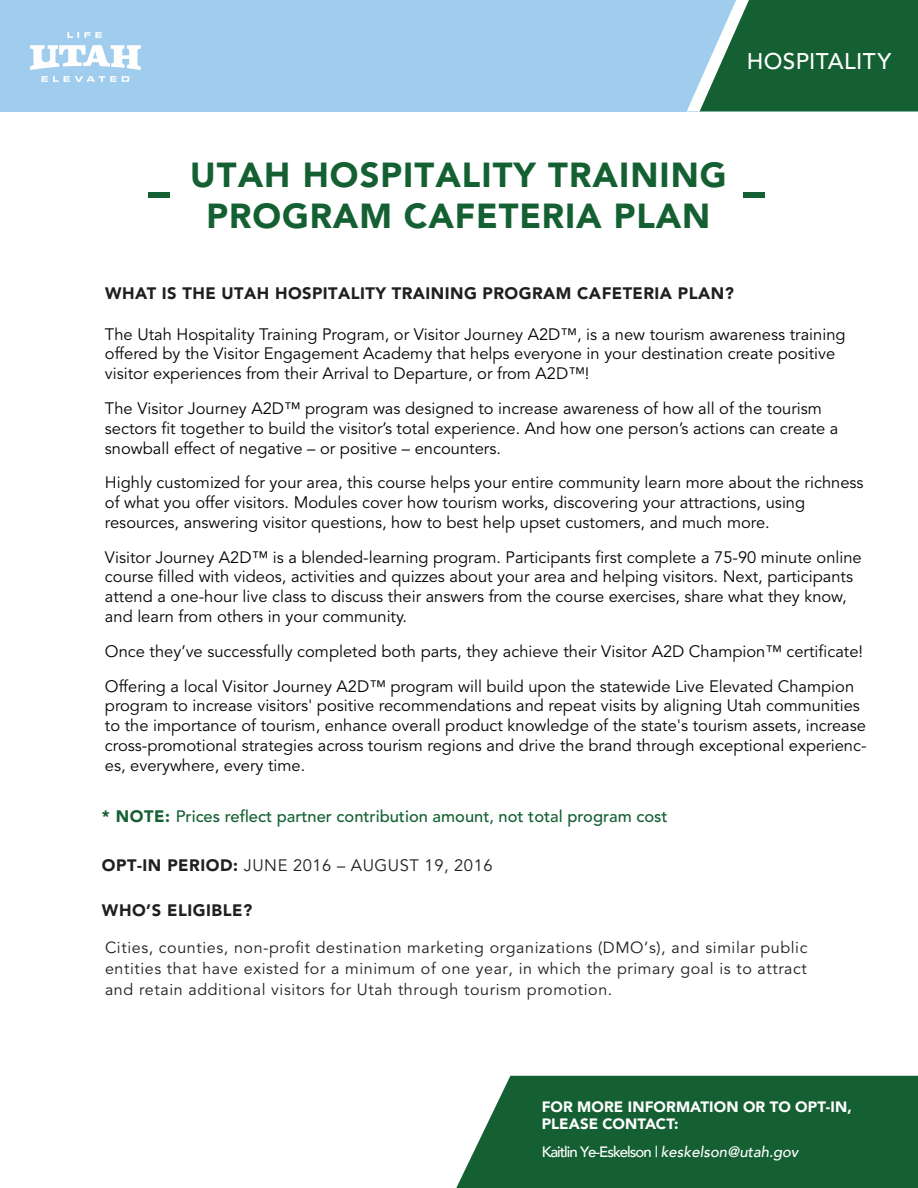
<style>
.page{position:relative;width:918px;height:1188px;background:#fff}
.page>*{position:absolute;margin:0;border:0;box-sizing:border-box;transform-origin:0 0}
.t1{font:900 34.5px/41.4px "Avenir LT Std";letter-spacing:.03em;color:#156033;text-align:center}
.t2{font:500 22.5px "Avenir LT Std";letter-spacing:.02em;color:#fff}
.t3{font:16.5px/19.8px "Avenir LT Std";color:#050504}
.t4{font:900 16.5px "Avenir LT Std";letter-spacing:.025em;color:#211e1e}
.t5{font:500 16.5px "Avenir LT Std";color:#156033}
.t6{font:16.5px "Avenir LT Std";letter-spacing:.03em;color:#211e1e}
.t7{font:16.05px/21px "Avenir LT Std";letter-spacing:.04em;color:#211e1e;text-align:justify}
.t8{font:900 15px/16.5px "Avenir";letter-spacing:.01em;color:#fff}
.t9{font:500 15px "Avenir";letter-spacing:-.065em;color:#fff}
.s1{font-weight:900}
.s2{font-style:italic}
</style>
<div class="page">
<div style="left:456px;top:1076px;width:462px;height:112px;background:#156033"></div>
<div style="left:0;top:0;width:918px;height:111px;background:#a0cded"></div>
<svg style="left:687px;top:0;width:231px;height:111px;background:#317452"></svg>
<svg style="left:30px;top:45px;width:111px;height:25px"></svg>
<svg style="left:67px;top:32px;width:35px;height:6px"></svg>
<svg style="left:42px;top:76px;width:90px;height:6px"></svg>
<div style="left:148px;top:192px;width:21px;height:5px;background:#156033"></div>
<div style="left:743px;top:192px;width:22px;height:5px;background:#156033"></div>
<h2 class="t2" style="left:747px;top:48px;width:146px">HOSPITALITY</h2>
<h1 class="t1" style="left:190px;top:154px;width:538px">UTAH HOSPITALITY TRAINING<br>PROGRAM CAFETERIA PLAN</h1>
<p class="t4" style="left:105px;top:283px;width:630px">WHAT IS THE UTAH HOSPITALITY TRAINING PROGRAM CAFETERIA PLAN?</p>
<p class="t3" style="left:105px;top:324px;width:742px">The Utah Hospitality Training Program, or Visitor Journey A2D™, is a new tourism awareness training offered by the Visitor Engagement Academy that helps everyone in your destination create positive visitor experiences from their Arrival to Departure, or from A2D™!</p>
<p class="t3" style="left:105px;top:399px;width:735px">The Visitor Journey A2D™ program was designed to increase awareness of how all of the tourism sectors fit together to build the visitor’s total experience. And how one person’s actions can create a snowball effect of negative – or positive – encounters.</p>
<p class="t3" style="left:105px;top:473px;width:760px">Highly customized for your area, this course helps your entire community learn more about the richness of what you offer visitors. Modules cover how tourism works, discovering your attractions, using resources, answering visitor questions, how to best help upset customers, and much more.</p>
<p class="t3" style="left:105px;top:548px;width:758px">Visitor Journey A2D™ is a blended-learning program. Participants first complete a 75-90 minute online course filled with videos, activities and quizzes about your area and helping visitors. Next, participants attend a one-hour live class to discuss their answers from the course exercises, share what they know, and learn from others in your community.</p>
<p class="t3" style="left:105px;top:634px;width:760px;line-height:34.8px">Once they’ve successfully completed both parts, they achieve their Visitor A2D Champion™ certificate!<br>Offering a local Visitor Journey A2D™ program will build upon the statewide Live Elevated Champion</p>
<p class="t3" style="left:105px;top:696px;width:763px">program to increase visitors' positive recommendations and repeat visits by aligning Utah communities to the importance of tourism, enhance overall product knowledge of the state's tourism assets, increase cross-promotional strategies across tourism regions and drive the brand through exceptional experienc&shy;es, everywhere, every time.</p>
<p class="t5" style="left:102px;top:807px;width:567px"><span class="s1">* NOTE:</span> Prices reflect partner contribution amount, not total program cost</p>
<p class="t6" style="left:102px;top:855px;width:392px"><span class="s1">OPT-IN PERIOD:</span> JUNE 2016 – AUGUST 19, 2016</p>
<p class="t4" style="left:102px;top:900px;width:152px">WHO’S ELIGIBLE?</p>
<p class="t7" style="left:105px;top:937px;width:704px">Cities, counties, non-profit destination marketing organizations (DMO’s), and similar public entities that have existed for a minimum of one year, in which the primary goal is to attract and retain additional visitors for Utah through tourism promotion.</p>
<p class="t8" style="left:542px;top:1098px;width:312px">FOR MORE INFORMATION OR TO OPT-IN,<br>PLEASE CONTACT:</p>
<p class="t9" style="left:542px;top:1139px;width:258px">Kaitlin Ye-Eskelson | <span class="s2">keskelson@utah.gov</span></p>
</div>
